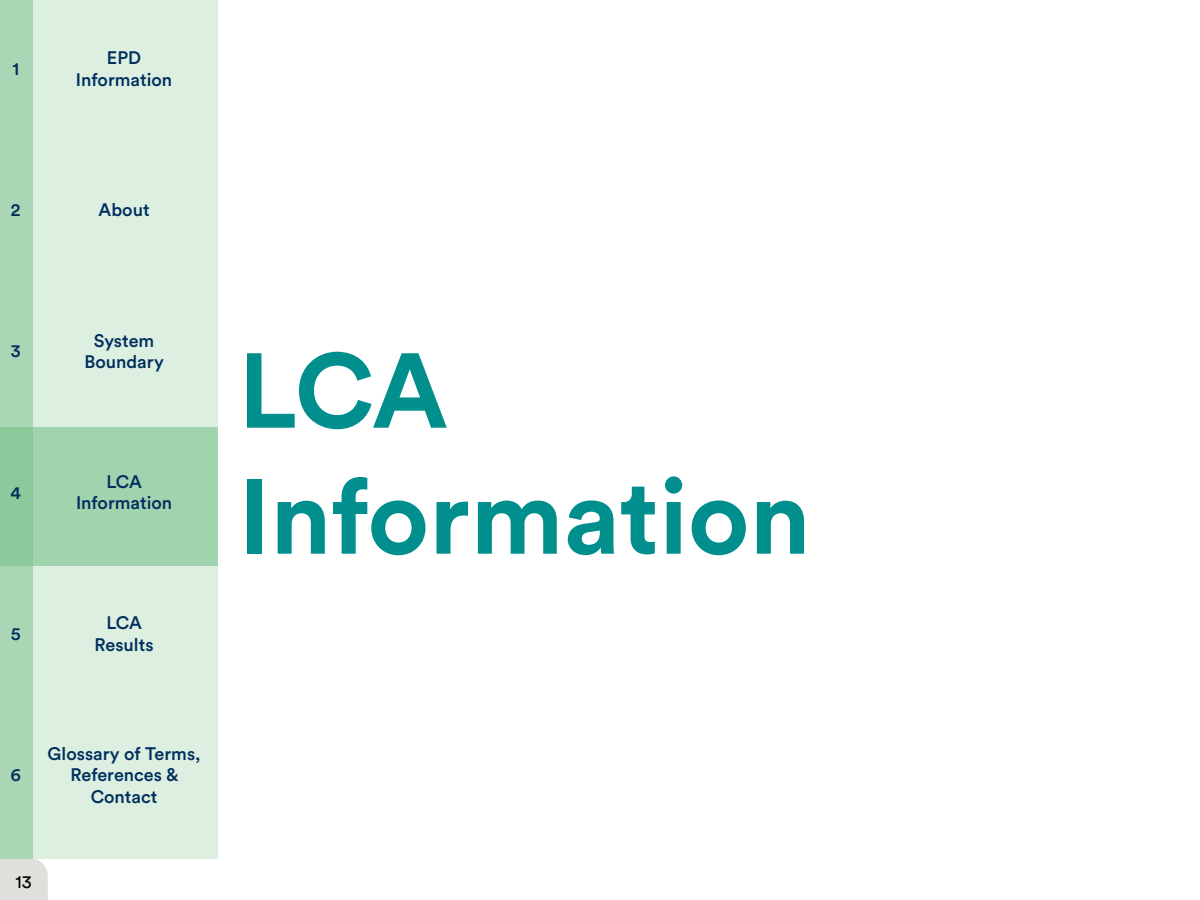
<style>
.page{position:relative;width:1200px;height:900px;background:#fff}
.page>*{position:absolute;margin:0;border:0;box-sizing:border-box;transform-origin:0 0}
.t1{font:700 105px/126px "Circular Std";color:#008f8c}
.t2{font:500 18px/21.6px "Circular Std";color:#002f5e;text-align:center}
.t3{font:18px "Circular Std";color:#000}
</style>
<div class="page">
<div style="left:0;top:858px;width:48px;height:42px;background:#e0dfdc"></div>
<div style="left:33px;top:0;width:185px;height:858px;background:#dcefe1"></div>
<div style="left:0;top:0;width:33px;height:858px;background:#a9d7b5"></div>
<div style="left:0;top:427px;width:33px;height:138px;background:#8cc99b"></div>
<div style="left:33px;top:427px;width:185px;height:138px;background:#a1d3ae"></div>
<p class="t2" style="left:12px;top:58px;width:8px">1</p>
<p class="t2" style="left:76px;top:47px;width:98px">EPD<br>Information</p>
<p class="t2" style="left:11px;top:199px;width:11px">2</p>
<p class="t2" style="left:99px;top:199px;width:52px">About</p>
<p class="t2" style="left:11px;top:340px;width:11px">3</p>
<p class="t2" style="left:10px;top:481px;width:12px">4</p>
<p class="t2" style="left:84px;top:329px;width:81px">System<br>Boundary</p>
<p class="t2" style="left:76px;top:470px;width:98px">LCA<br>Information</p>
<p class="t2" style="left:11px;top:622px;width:11px">5</p>
<p class="t2" style="left:95px;top:612px;width:61px">LCA<br>Results</p>
<p class="t2" style="left:11px;top:764px;width:12px">6</p>
<p class="t2" style="left:48px;top:742px;width:155px">Glossary of Terms,<br>References &amp;<br>Contact</p>
<p class="t3" style="left:16px;top:870px;width:18px">13</p>
<h1 class="t1" style="left:238px;top:326px;width:574px">LCA<br>Information</h1>
</div>
